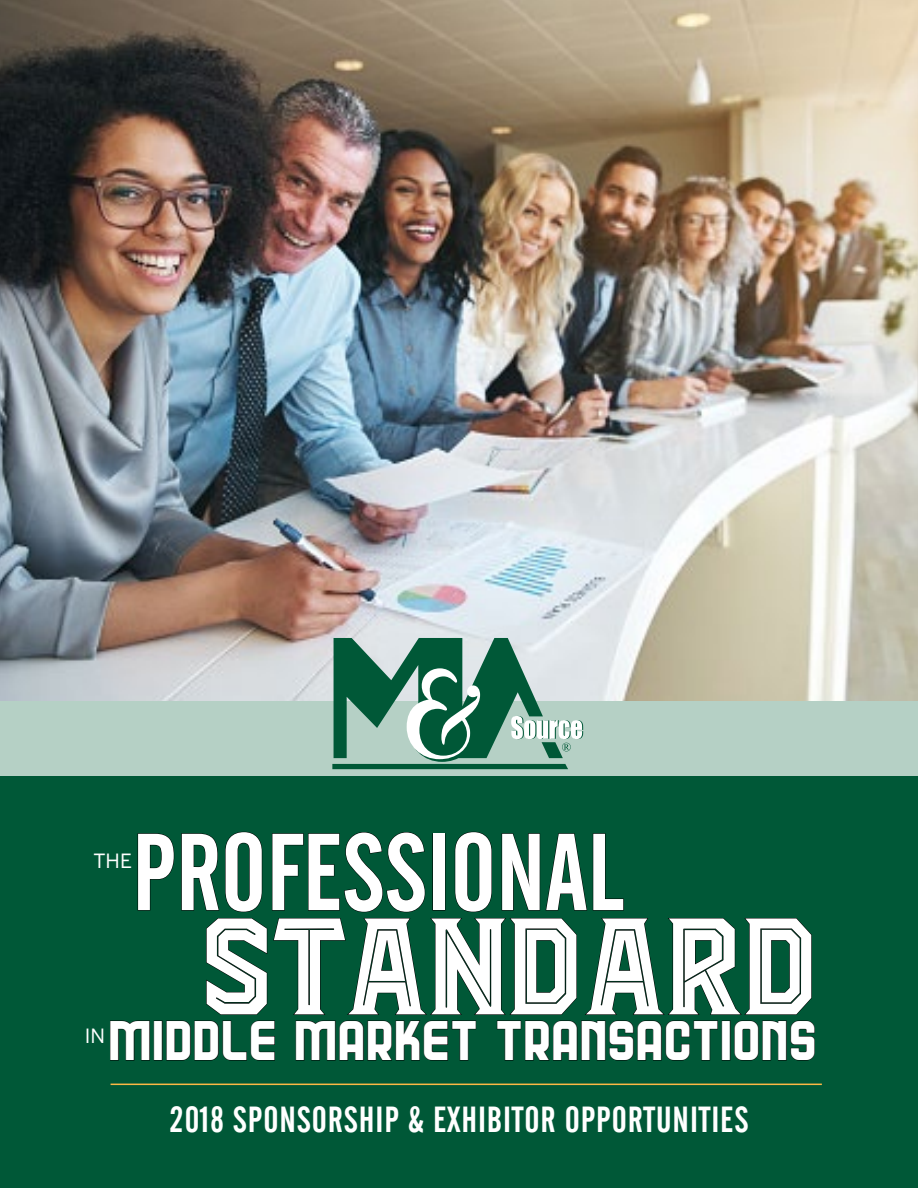
<style>
.page{position:relative;width:918px;height:1188px;background:#fff}
.page>*{position:absolute;margin:0;border:0;box-sizing:border-box;transform-origin:0 0}
.t1{font:136.95px "Blacktroops Inline";color:#fff}
.t2{font:108px "Alternate Gothic No 2 BT";color:#fff}
.t3{font:49.5px "A25 SQUANOVA";color:#fff}
.t4{font:36px "Alternate Gothic No 2 BT";letter-spacing:.025em;color:#fff}
.t5{font:19.5px "Benton Sans";color:#fff}
</style>
<div class="page">
<div style="left:0;top:747px;width:918px;height:441px;background:#005837"></div>
<div style="left:0;top:693px;width:918px;height:82px;background:#b5d0c5"></div>
<img style="left:0;top:0;width:918px;height:701px">
<svg style="left:110px;top:831px;width:705px;height:230px"></svg>
<hr style="left:111px;top:1084px;width:711px;height:1px;background:#fdb845">
<svg style="left:332px;top:638px;width:251px;height:131px"></svg>
<h2 class="t2" style="left:132px;top:813px;width:493px">PROFESSIONAL</h2>
<h1 class="t1" style="left:202px;top:877px;width:619px">STANDARD</h1>
<h3 class="t3" style="left:111px;top:1014px;width:710px">MIDDLE MARKET TRANSACTIONS</h3>
<p class="t5" style="left:94px;top:849px;width:40px">THE</p>
<p class="t5" style="left:85px;top:1024px;width:22px">IN</p>
<p class="t4" style="left:170px;top:1100px;width:580px">2018 SPONSORSHIP &amp; EXHIBITOR OPPORTUNITIES</p>
</div>
